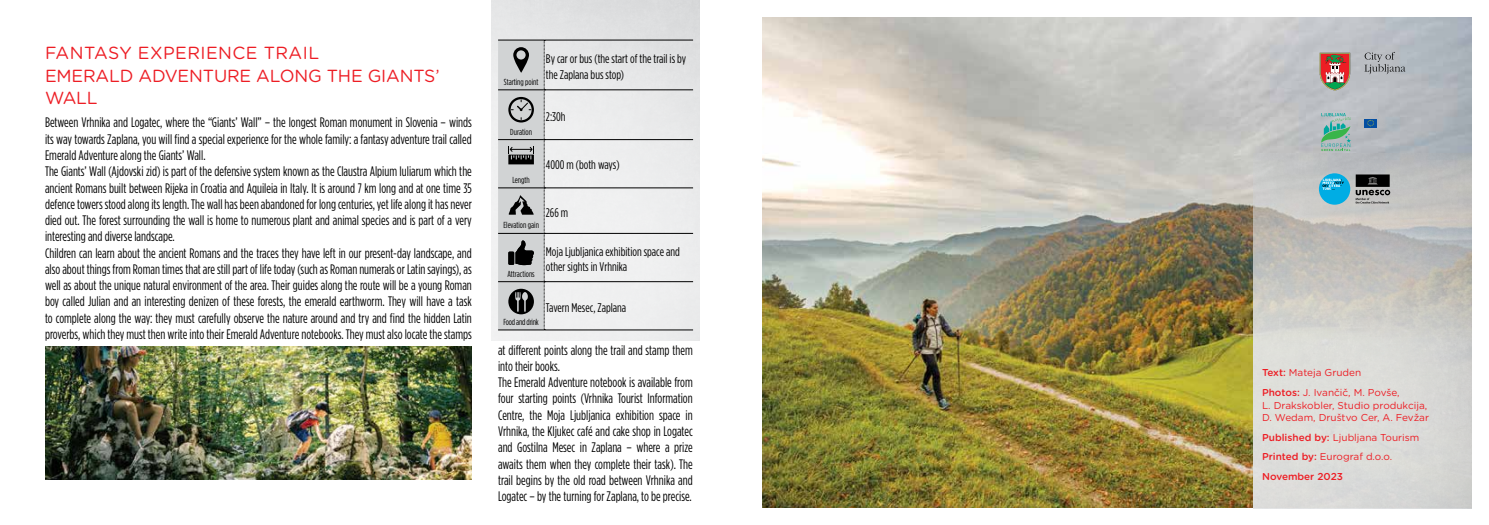
<style>
.page{position:relative;width:1489px;height:525px;background:#fff}
.page>*{position:absolute;margin:0;border:0;box-sizing:border-box;transform-origin:0 0}
.t1{font:17.5px/22.5px "Gotham Rounded";letter-spacing:-.01em;color:#ed1d24}
.t2{font:13.75px/16.2px "Gotham Condensed";color:#000;scale:.96 1}
.t3{font:12.5px/15px "Gotham Condensed";color:#000}
.t4{font:10px/19.6px "Gotham Rounded";color:#ed1d24}
.t5{font:500 10px/19.6px "Gotham Rounded";color:#ed1d24}
.t6{font:8.75px "Gotham Condensed";color:#000}
.t7{font:8.75px "Gotham Condensed";letter-spacing:-.02em;color:#000}
.s1{font-weight:500}
.s2{font-weight:400}
</style>
<div class="page">
<img style="left:491px;top:0;width:208px;height:340px">
<hr style="left:544px;top:40px;width:149px;height:1px;background:#000">
<hr style="left:544px;top:90px;width:149px;height:1px;background:#000">
<hr style="left:544px;top:139px;width:149px;height:1px;background:#000">
<hr style="left:544px;top:187px;width:149px;height:1px;background:#000">
<hr style="left:544px;top:233px;width:149px;height:1px;background:#000">
<hr style="left:544px;top:281px;width:149px;height:1px;background:#000">
<hr style="left:544px;top:329px;width:149px;height:1px;background:#000">
<svg style="left:498px;top:40px;width:47px;height:290px;background:#b1b2b3"></svg>
<img style="left:45px;top:346px;width:427px;height:133px">
<img style="left:762px;top:18px;width:708px;height:489px">
<img style="left:1253px;top:153px;width:217px;height:355px">
<svg style="left:1321px;top:113px;width:29px;height:38px"></svg>
<svg style="left:1357px;top:113px;width:30px;height:15px"></svg>
<svg style="left:1319px;top:53px;width:30px;height:37px"></svg>
<svg style="left:1364px;top:52px;width:41px;height:22px"></svg>
<svg style="left:1355px;top:174px;width:34px;height:29px"></svg>
<div style="left:1318px;top:173px;width:32px;height:31px;background:#00ade4;border-radius:50%"></div>
<svg style="left:1322px;top:178px;width:21px;height:12px"></svg>
<p class="t1" style="left:45px;top:41px;width:396px">FANTASY EXPERIENCE TRAIL<br>EMERALD ADVENTURE ALONG THE GIANTS’<br>WALL</p>
<p class="t2" style="left:45px;top:114px;width:446px">Between Vrhnika and Logatec, where the “Giants’ Wall” – the longest Roman monument in Slovenia – winds its way towards Zaplana, you will find a special experience for the whole family: a fantasy adventure trail called Emerald Adventure along the Giants’ Wall.<br>The Giants’ Wall (Ajdovski zid) is part of the defensive system known as the Claustra Alpium Iuliarum which the ancient Romans built between Rijeka in Croatia and Aquileia in Italy. It is around 7 km long and at one time 35 defence towers stood along its length. The wall has been abandoned for long centuries, yet life along it has never died out. The forest surrounding the wall is home to numerous plant and animal species and is part of a very interesting and diverse landscape.<br>Children can learn about the ancient Romans and the traces they have left in our present-day landscape, and also about things from Roman times that are still part of life today (such as Roman numerals or Latin sayings), as well as about the unique natural environment of the area. Their guides along the route will be a young Roman boy called Julian and an interesting denizen of these forests, the emerald earthworm. They will have a task to complete along the way: they must carefully observe the nature around and try and find the hidden Latin proverbs, which they must then write into their Emerald Adventure notebooks. They must also locate the stamps</p>
<p class="t3" style="left:546px;top:51px;width:142px">By car or bus (the start of the trail is by the Zaplana bus stop)</p>
<p class="t6" style="left:504px;top:77px;width:36px">Starting point</p>
<p class="t6" style="left:510px;top:126px;width:23px">Duration</p>
<p class="t6" style="left:512px;top:175px;width:19px">Length</p>
<p class="t3" style="left:546px;top:109px;width:21px">2:30h</p>
<p class="t3" style="left:546px;top:157px;width:75px">4000 m (both ways)</p>
<p class="t3" style="left:546px;top:204px;width:24px">266 m</p>
<p class="t6" style="left:503px;top:220px;width:37px">Elevation gain</p>
<p class="t6" style="left:507px;top:268px;width:29px">Attractions</p>
<p class="t3" style="left:546px;top:244px;width:135px">Moja Ljubljanica exhibition space and other sights in Vrhnika</p>
<p class="t3" style="left:546px;top:300px;width:82px">Tavern Mesec, Zaplana</p>
<p class="t2" style="left:498px;top:341px;width:204px">at different points along the trail and stamp them into their books.<br>The Emerald Adventure notebook is available from four starting points (Vrhnika Tourist Information Centre, the Moja Ljubljanica exhibition space in Vrhnika, the Kljukec café and cake shop in Logatec and Gostilna Mesec in Zaplana – where a prize awaits them when they complete their task). The trail begins by the old road between Vrhnika and Logatec – by the turning for Zaplana, to be precise.</p>
<p class="t7" style="left:503px;top:317px;width:37px">Food and drink</p>
<p class="t4" style="left:1261px;top:362px;width:139px"><span class="s1">Text:</span> Mateja Gruden<br><span class="s1">Photos:</span> J. Ivančič, M. Povše,</p>
<p class="t4" style="left:1261px;top:398px;width:168px;line-height:12.5px">L. Drakskobler, Studio produkcija,<br>D. Wedam, Društvo Cer, A. Fevžar</p>
<p class="t5" style="left:1261px;top:426px;width:159px">Published by: <span class="s2">Ljubljana Tourism<br></span>Printed by: <span class="s2">Eurograf d.o.o.<br></span>November 2023</p>
</div>
